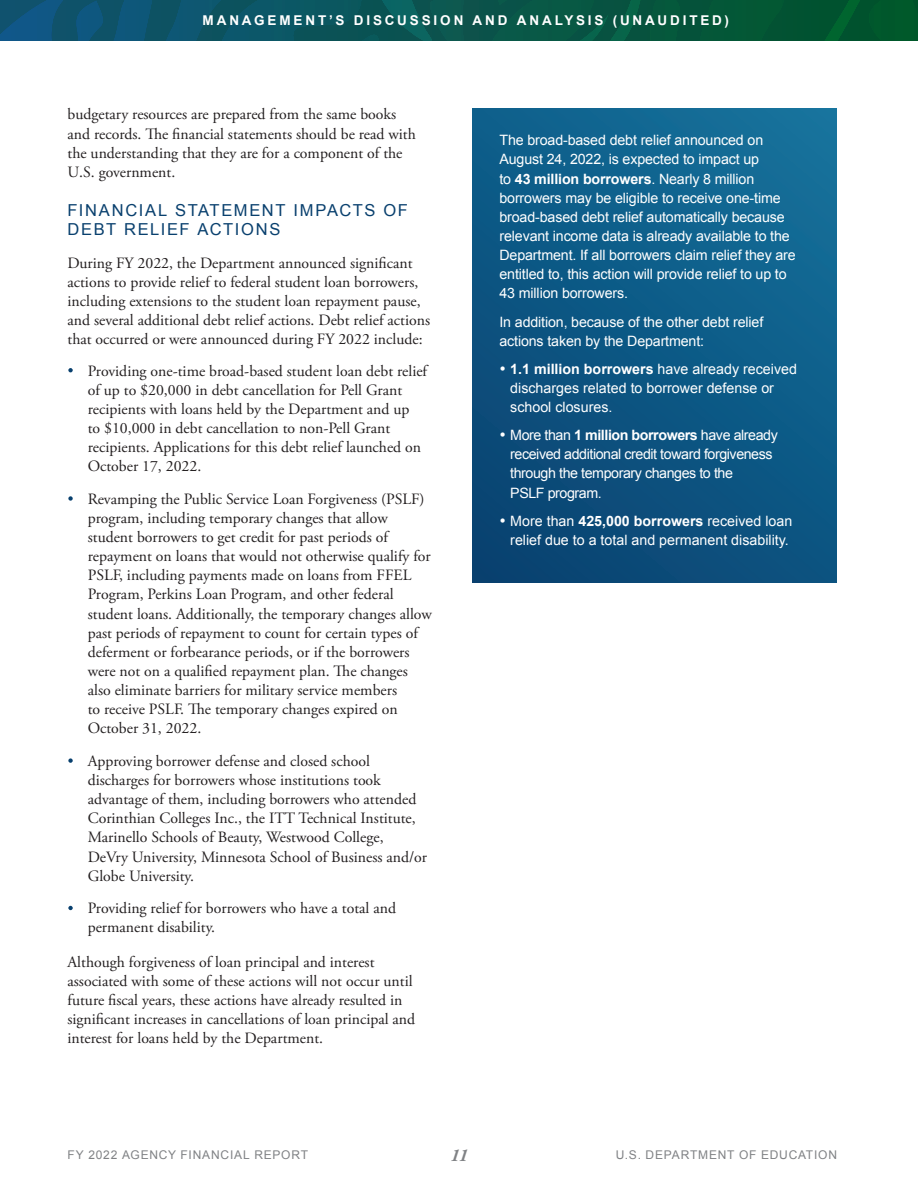
<style>
.page{position:relative;width:918px;height:1188px;background:#fff}
.page>*{position:absolute;margin:0;border:0;box-sizing:border-box;transform-origin:0 0}
.t1{font:italic 700 18px "Adobe Garamond Pro";color:#808285}
.t2{font:16.5px/19px "Arial";letter-spacing:.095em;color:#09406e}
.t3{font:15.75px/19px "Adobe Garamond Pro";color:#231f20}
.t4{font:14.25px/19.2px "Arial";letter-spacing:-.01em;color:#fff}
.t5{font:14.25px/19px "Arial";letter-spacing:-.03em;color:#fff}
.t6{font:700 13.5px "Arial";letter-spacing:.215em;color:#fff}
.t7{font:12px "Arial";letter-spacing:.065em;color:#808285}
.s1{color:#fff}
.s2{font-weight:700}
</style>
<div class="page">
<svg style="left:0;top:0;width:918px;height:40px;background:#085551"></svg>
<div style="left:472px;top:108px;width:365px;height:474px;background:linear-gradient(to bottom,#126a95,#0a4977)"></div>
<p class="t6" style="left:202px;top:12px;width:528px">MANAGEMENT’S DISCUSSION AND ANALYSIS (UNAUDITED)</p>
<p class="t3" style="left:68px;top:105px;width:350px">budgetary resources are prepared from the same books and records. The financial statements should be read with the understanding that they are for a component of the U.S. government.</p>
<h2 class="t2" style="left:68px;top:201px;width:342px">FINANCIAL STATEMENT IMPACTS OF<br>DEBT RELIEF ACTIONS</h2>
<p class="t3" style="left:68px;top:254px;width:364px">During FY 2022, the Department announced significant actions to provide relief to federal student loan borrowers, including extensions to the student loan repayment pause, and several additional debt relief actions. Debt relief actions that occurred or were announced during FY 2022 include:</p>
<p class="t3" style="left:88px;top:362px;width:341px;text-indent:-20px"><span class="s1">•</span> Providing one-time broad-based student loan debt relief of up to $20,000 in debt cancellation for Pell Grant recipients with loans held by the Department and up<br>to $10,000 in debt cancellation to non-Pell Grant recipients. Applications for this debt relief launched on October 17, 2022.</p>
<p class="t3" style="left:88px;top:490px;width:346px;text-indent:-20px"><span class="s1">•</span> Revamping the Public Service Loan Forgiveness (PSLF) program, including temporary changes that allow student borrowers to get credit for past periods of repayment on loans that would not otherwise qualify for PSLF, including payments made on loans from FFEL Program, Perkins Loan Program, and other federal student loans. Additionally, the temporary changes allow past periods of repayment to count for certain types of deferment or forbearance periods, or if the borrowers were not on a qualified repayment plan. The changes also eliminate barriers for military service members<br>to receive PSLF. The temporary changes expired on October 31, 2022.</p>
<p class="t3" style="left:88px;top:752px;width:341px;text-indent:-20px"><span class="s1">•</span> Approving borrower defense and closed school discharges for borrowers whose institutions took advantage of them, including borrowers who attended Corinthian Colleges Inc., the ITT Technical Institute, Marinello Schools of Beauty, Westwood College, DeVry University, Minnesota School of Business and/or Globe University.</p>
<p class="t3" style="left:88px;top:899px;width:310px;text-indent:-20px"><span class="s1">•</span> Providing relief for borrowers who have a total and permanent disability.</p>
<p class="t3" style="left:68px;top:953px;width:349px">Although forgiveness of loan principal and interest associated with some of these actions will not occur until future fiscal years, these actions have already resulted in significant increases in cancellations of loan principal and interest for loans held by the Department.</p>
<p class="t4" style="left:500px;top:131px;width:298px">The broad-based debt relief announced on August 24, 2022, is expected to impact up<br>to <span class="s2">43 million borrowers</span>. Nearly 8 million borrowers may be eligible to receive one-time broad-based debt relief automatically because relevant income data is already available to the Department. If all borrowers claim relief they are entitled to, this action will provide relief to up to 43 million borrowers.</p>
<p class="t4" style="left:500px;top:312px;width:265px">In addition, because of the other debt relief actions taken by the Department:</p>
<p class="t4" style="left:510px;top:359px;width:288px;text-indent:-11px">• <span class="s2">1.1 million borrowers</span> have already received discharges related to borrower defense or school closures.</p>
<p class="t5" style="left:510px;top:426px;width:269px;text-indent:-11px">• More than <span class="s2">1 million borrowers</span> have already received additional credit toward forgiveness through the temporary changes to the<br>PSLF program.</p>
<p class="t4" style="left:500px;top:511px;width:294px;text-align:center">• More than <span class="s2">425,000 borrowers</span> received loan relief due to a total and permanent disability.</p>
<p class="t7" style="left:68px;top:1147px;width:242px">FY 2022 AGENCY FINANCIAL REPORT</p>
<p class="t1" style="left:450px;top:1145px;width:19px">11</p>
<p class="t7" style="left:616px;top:1147px;width:223px">U.S. DEPARTMENT OF EDUCATION</p>
</div>
